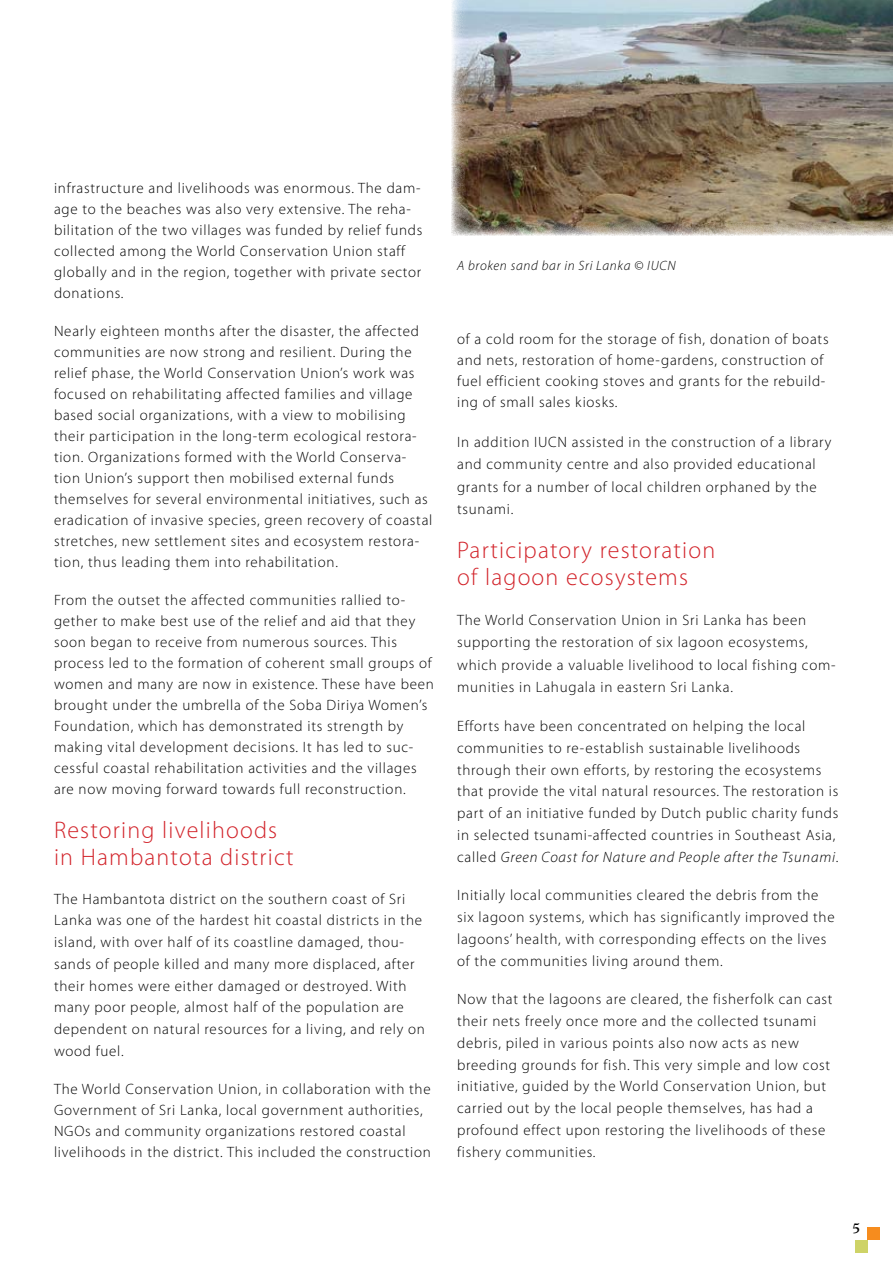
<style>
.page{position:relative;width:893px;height:1263px;background:#fff}
.page>*{position:absolute;margin:0;border:0;box-sizing:border-box;transform-origin:0 0}
.t1{font:300 24px/27px "Myriad Pro";letter-spacing:.05em;color:#d2232a}
.t2{font:300 15px/21px "Myriad Pro";letter-spacing:.05em;color:#000}
.t3{font:italic 300 13.5px "Myriad Pro";letter-spacing:.05em;color:#000}
.s1{font-style:italic}
</style>
<div class="page">
<div style="left:855px;top:1240px;width:13px;height:13px;background:#ced367"></div>
<div style="left:868px;top:1227px;width:12px;height:13px;background:#f68c1e"></div>
<img style="left:452px;top:0;width:441px;height:235px">
<p class="t2" style="left:54px;top:177px;width:370px">infrastructure and livelihoods was enormous. The dam&shy;age to the beaches was also very extensive. The reha&shy;bilitation of the two villages was funded by relief funds collected among the World Conservation Union staff globally and in the region, together with private sector donations.</p>
<p class="t2" style="left:54px;top:320px;width:380px">Nearly eighteen months after the disaster, the affected communities are now strong and resilient. During the relief phase, the World Conservation Union’s work was focused on rehabilitating affected families and village based social organizations, with a view to mobilising their participation in the long-term ecological restora&shy;tion. Organizations formed with the World Conserva&shy;tion Union’s support then mobilised external funds themselves for several environmental initiatives, such as eradication of invasive species, green recovery of coastal stretches, new settlement sites and ecosystem restora&shy;tion, thus leading them into rehabilitation.</p>
<p class="t2" style="left:54px;top:589px;width:381px">From the outset the affected communities rallied to&shy;gether to make best use of the relief and aid that they soon began to receive from numerous sources. This process led to the formation of coherent small groups of women and many are now in existence. These have been brought under the umbrella of the Soba Diriya Women’s Foundation, which has demonstrated its strength by making vital development decisions. It has led to suc&shy;cessful coastal rehabilitation activities and the villages are now moving forward towards full reconstruction.</p>
<h1 class="t1" style="left:54px;top:816px;width:241px">Restoring livelihoods in Hambantota district</h1>
<p class="t2" style="left:54px;top:888px;width:372px;line-height:21.8px">The Hambantota district on the southern coast of Sri Lanka was one of the hardest hit coastal districts in the island, with over half of its coastline damaged, thou&shy;sands of people killed and many more displaced, after their homes were either damaged or destroyed. With many poor people, almost half of the population are dependent on natural resources for a living, and rely on wood fuel.</p>
<p class="t2" style="left:54px;top:1078px;width:378px">The World Conservation Union, in collaboration with the Government of Sri Lanka, local government authorities, NGOs and community organizations restored coastal livelihoods in the district. This included the construction</p>
<p class="t3" style="left:457px;top:257px;width:220px">A broken sand bar in Sri Lanka © IUCN</p>
<p class="t2" style="left:457px;top:329px;width:373px">of a cold room for the storage of fish, donation of boats and nets, restoration of home-gardens, construction of fuel efficient cooking stoves and grants for the rebuild&shy;ing of small sales kiosks.</p>
<p class="t2" style="left:457px;top:430px;width:376px;line-height:22.5px">In addition IUCN assisted in the construction of a library and community centre and also provided educational grants for a number of local children orphaned by the tsunami.</p>
<h1 class="t1" style="left:457px;top:537px;width:260px">Participatory restoration of lagoon ecosystems</h1>
<p class="t2" style="left:457px;top:608px;width:380px;line-height:22.5px">The World Conservation Union in Sri Lanka has been supporting the restoration of six lagoon ecosystems, which provide a valuable livelihood to local fishing com&shy;munities in Lahugala in eastern Sri Lanka.</p>
<p class="t2" style="left:457px;top:715px;width:383px;line-height:21.8px">Efforts have been concentrated on helping the local communities to re-establish sustainable livelihoods through their own efforts, by restoring the ecosystems that provide the vital natural resources. The restoration is part of an initiative funded by Dutch public charity funds in selected tsunami-affected countries in Southeast Asia, called <span class="s1">Green Coast for Nature and People after the Tsunami</span>.</p>
<p class="t2" style="left:457px;top:884px;width:379px;line-height:21.8px">Initially local communities cleared the debris from the six lagoon systems, which has significantly improved the lagoons’ health, with corresponding effects on the lives of the communities living around them.</p>
<p class="t2" style="left:457px;top:988px;width:377px;line-height:21.8px">Now that the lagoons are cleared, the fisherfolk can cast their nets freely once more and the collected tsunami debris, piled in various points also now acts as new breeding grounds for fish. This very simple and low cost initiative, guided by the World Conservation Union, but carried out by the local people themselves, has had a profound effect upon restoring the livelihoods of these fishery communities.</p>
</div>
